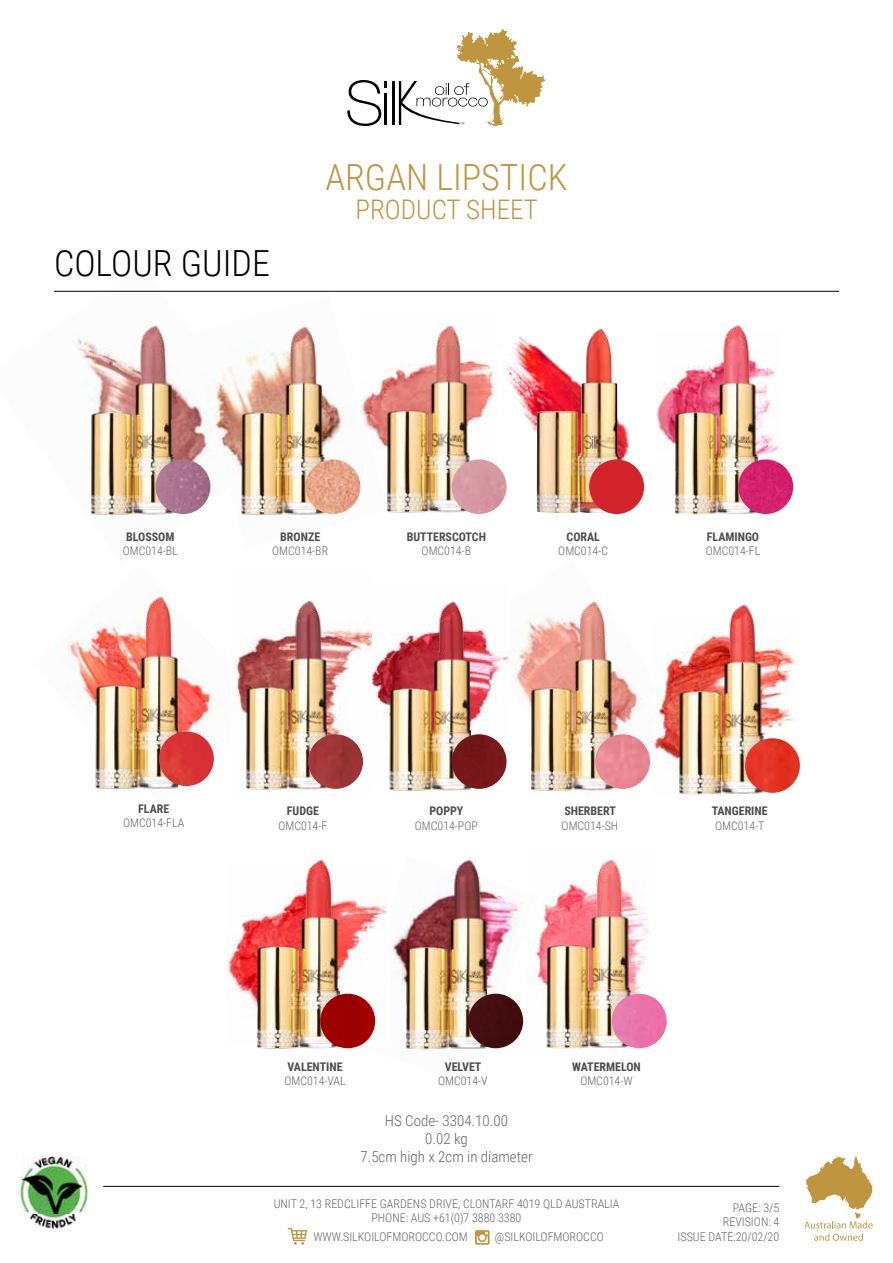
<style>
.page{position:relative;width:893px;height:1263px;background:#fff}
.page>*{position:absolute;margin:0;border:0;box-sizing:border-box;transform-origin:0 0}
.t1{font:300 36px "Roboto Condensed";color:#bf953f}
.t2{font:300 36px "Roboto Condensed";color:#000}
.t3{font:300 27px "Roboto Condensed";color:#bf953f}
.t4{font:300 15px/18px "Roboto Condensed";color:#636466;text-align:center}
.t5{font:300 12px/14.4px "Roboto Condensed";color:#636466;text-align:right}
.t6{font:300 11.85px "Roboto Condensed";color:#636466}
.t7{font:700 11.85px "Roboto Condensed";color:#4d4d4f}
</style>
<div class="page">
<img style="left:406px;top:290px;width:309px;height:224px">
<img style="left:656px;top:330px;width:123px;height:180px">
<img style="left:673px;top:323px;width:84px;height:192px">
<img style="left:738px;top:459px;width:55px;height:55px;border-radius:27px">
<img style="left:63px;top:635px;width:155px;height:152px">
<img style="left:94px;top:596px;width:84px;height:193px">
<img style="left:159px;top:731px;width:55px;height:55px;border-radius:27px">
<img style="left:470px;top:620px;width:181px;height:170px">
<img style="left:371px;top:620px;width:138px;height:166px">
<img style="left:54px;top:290px;width:223px;height:224px">
<img style="left:406px;top:312px;width:92px;height:154px">
<img style="left:187px;top:295px;width:199px;height:219px">
<hr style="left:54px;top:291px;width:785px;height:1px;background:#000">
<hr style="left:392px;top:81px;width:3px;height:44px;background:#000">
<svg style="left:347px;top:80px;width:40px;height:46px"></svg>
<svg style="left:399px;top:29px;width:147px;height:97px"></svg>
<img style="left:90px;top:323px;width:84px;height:196px">
<img style="left:156px;top:459px;width:54px;height:55px;border-radius:27px">
<img style="left:233px;top:629px;width:138px;height:160px">
<img style="left:243px;top:600px;width:84px;height:190px">
<img style="left:308px;top:734px;width:55px;height:55px;border-radius:27px">
<img style="left:240px;top:323px;width:84px;height:192px">
<img style="left:305px;top:459px;width:55px;height:55px;border-radius:27px">
<img style="left:386px;top:323px;width:84px;height:193px">
<img style="left:452px;top:459px;width:55px;height:55px;border-radius:27px">
<img style="left:537px;top:329px;width:83px;height:184px">
<img style="left:386px;top:601px;width:84px;height:190px">
<img style="left:452px;top:734px;width:55px;height:55px;border-radius:27px">
<img style="left:530px;top:601px;width:84px;height:190px">
<img style="left:595px;top:734px;width:55px;height:55px;border-radius:27px">
<img style="left:651px;top:639px;width:149px;height:154px">
<img style="left:679px;top:604px;width:85px;height:191px">
<img style="left:745px;top:738px;width:55px;height:55px;border-radius:27px">
<img style="left:535px;top:891px;width:122px;height:158px">
<img style="left:348px;top:891px;width:181px;height:158px">
<img style="left:226px;top:891px;width:165px;height:154px">
<img style="left:546px;top:859px;width:84px;height:190px">
<img style="left:612px;top:994px;width:55px;height:54px;border-radius:27px">
<img style="left:255px;top:860px;width:84px;height:189px">
<img style="left:320px;top:994px;width:55px;height:54px;border-radius:27px">
<img style="left:403px;top:860px;width:84px;height:193px">
<div style="left:468px;top:994px;width:55px;height:54px;background:#430e10;border-radius:27px"></div>
<svg style="left:804px;top:1156px;width:69px;height:85px"></svg>
<hr style="left:103px;top:1186px;width:676px;height:1px;background:#000">
<svg style="left:475px;top:1230px;width:15px;height:15px"></svg>
<svg style="left:288px;top:1228px;width:19px;height:17px"></svg>
<img style="left:20px;top:1156px;width:68px;height:73px">
<div style="left:589px;top:459px;width:55px;height:55px;background:#d2232a;border-radius:50%"></div>
<h1 class="t2" style="left:54px;top:238px;width:217px">COLOUR GUIDE</h1>
<h1 class="t1" style="left:325px;top:152px;width:244px">ARGAN LIPSTICK</h1>
<h2 class="t3" style="left:356px;top:190px;width:184px">PRODUCT SHEET</h2>
<p class="t7" style="left:126px;top:528px;width:50px">BLOSSOM</p>
<p class="t6" style="left:123px;top:542px;width:56px">OMC014-BL</p>
<p class="t7" style="left:280px;top:528px;width:41px">BRONZE</p>
<p class="t6" style="left:272px;top:542px;width:57px">OMC014-BR</p>
<p class="t7" style="left:407px;top:528px;width:81px">BUTTERSCOTCH</p>
<p class="t6" style="left:422px;top:542px;width:51px">OMC014-B</p>
<p class="t7" style="left:566px;top:528px;width:35px">CORAL</p>
<p class="t6" style="left:558px;top:542px;width:51px">OMC014-C</p>
<p class="t7" style="left:707px;top:528px;width:54px">FLAMINGO</p>
<p class="t6" style="left:706px;top:542px;width:56px">OMC014-FL</p>
<p class="t7" style="left:138px;top:800px;width:33px">FLARE</p>
<p class="t6" style="left:123px;top:814px;width:63px">OMC014-FLA</p>
<p class="t7" style="left:287px;top:803px;width:33px">FUDGE</p>
<p class="t6" style="left:278px;top:817px;width:50px">OMC014-F</p>
<p class="t7" style="left:429px;top:803px;width:35px">POPPY</p>
<p class="t6" style="left:415px;top:817px;width:64px">OMC014-POP</p>
<p class="t7" style="left:564px;top:803px;width:53px">SHERBERT</p>
<p class="t6" style="left:562px;top:817px;width:58px">OMC014-SH</p>
<p class="t7" style="left:712px;top:803px;width:57px">TANGERINE</p>
<p class="t6" style="left:715px;top:817px;width:51px">OMC014-T</p>
<p class="t7" style="left:287px;top:1058px;width:57px">VALENTINE</p>
<p class="t6" style="left:284px;top:1072px;width:63px">OMC014-VAL</p>
<p class="t7" style="left:445px;top:1058px;width:38px">VELVET</p>
<p class="t6" style="left:438px;top:1072px;width:51px">OMC014-V</p>
<p class="t4" style="left:360px;top:1111px;width:174px">HS Code- 3304.10.00<br>0.02 kg<br>7.5cm high x 2cm in diameter</p>
<p class="t7" style="left:572px;top:1058px;width:70px">WATERMELON</p>
<p class="t6" style="left:580px;top:1072px;width:54px">OMC014-W</p>
<p class="t5" style="left:274px;top:1196px;width:347px;text-align:center">UNIT 2, 13 REDCLIFFE GARDENS DRIVE, CLONTARF 4019 QLD AUSTRALIA<br>PHONE: AUS +61(0)7 3880 3380</p>
<p class="t5" style="left:313px;top:1229px;width:156px">WWW.SILKOILOFMOROCCO.COM</p>
<p class="t5" style="left:495px;top:1229px;width:110px">@SILKOILOFMOROCCO</p>
<p class="t5" style="left:678px;top:1200px;width:103px">PAGE: 3/5<br>REVISION: 4<br>ISSUE DATE:20/02/20</p>
</div>
